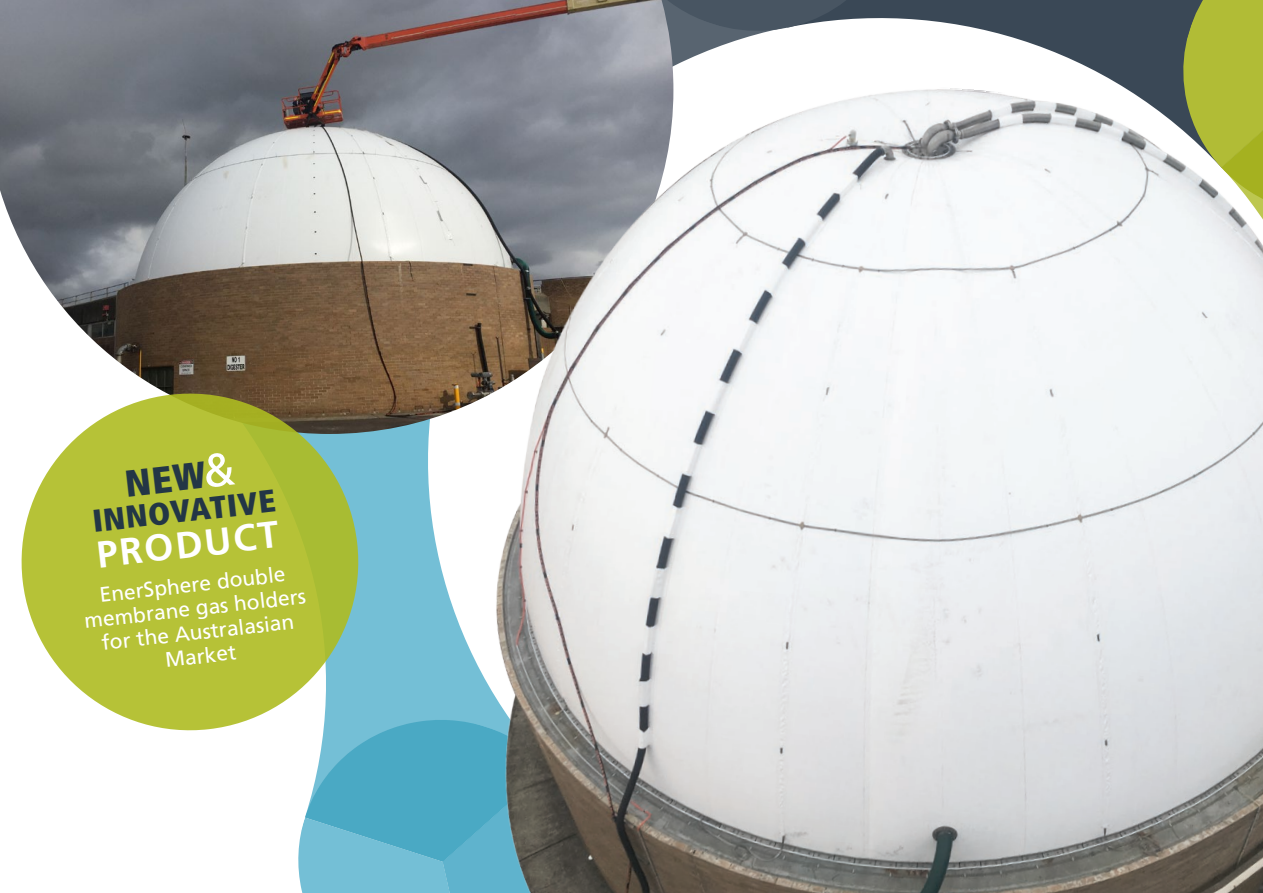
<style>
.page{position:relative;width:1263px;height:893px;background:#fff}
.page>*{position:absolute;margin:0;border:0;box-sizing:border-box;transform-origin:0 0}
.t1{font:700 37.5px "Frutiger";color:#fff}
.t2{font:900 condensed 37.5px "Frutiger";color:#233646}
.t3{font:900 condensed 31.5px "Frutiger";color:#233646}
.t4{font:21px/24px "Frutiger";color:#fff;text-align:center}
.s1{font-weight:400;font-stretch:normal;font-size:46.5px;color:#fff}
</style>
<div class="page">
<svg style="left:872px;top:0;width:274px;height:43px;fill:#3a4856"></svg>
<svg style="left:673px;top:0;width:199px;height:43px"></svg>
<svg style="left:1146px;top:0;width:117px;height:43px;background:#808d42"></svg>
<svg style="left:298px;top:745px;width:26px;height:148px"></svg>
<img style="left:0;top:0;width:673px;height:384px">
<img style="left:324px;top:43px;width:939px;height:850px">
<svg style="left:21px;top:384px;width:347px;height:356px;fill:#b6c237"></svg>
<p class="t2" style="left:123px;top:461px;width:112px;rotate:-7deg">NEW<span class="s1">&amp;</span></p>
<p class="t3" style="left:90px;top:503px;width:185px;rotate:-7deg">INNOVATIVE</p>
<p class="t1" style="left:94px;top:534px;width:184px;rotate:-7deg">PRODUCT</p>
<p class="t4" style="left:81px;top:584px;width:224px;rotate:-6deg">EnerSphere double membrane gas holders for the Australasian<br>Market</p>
</div>
